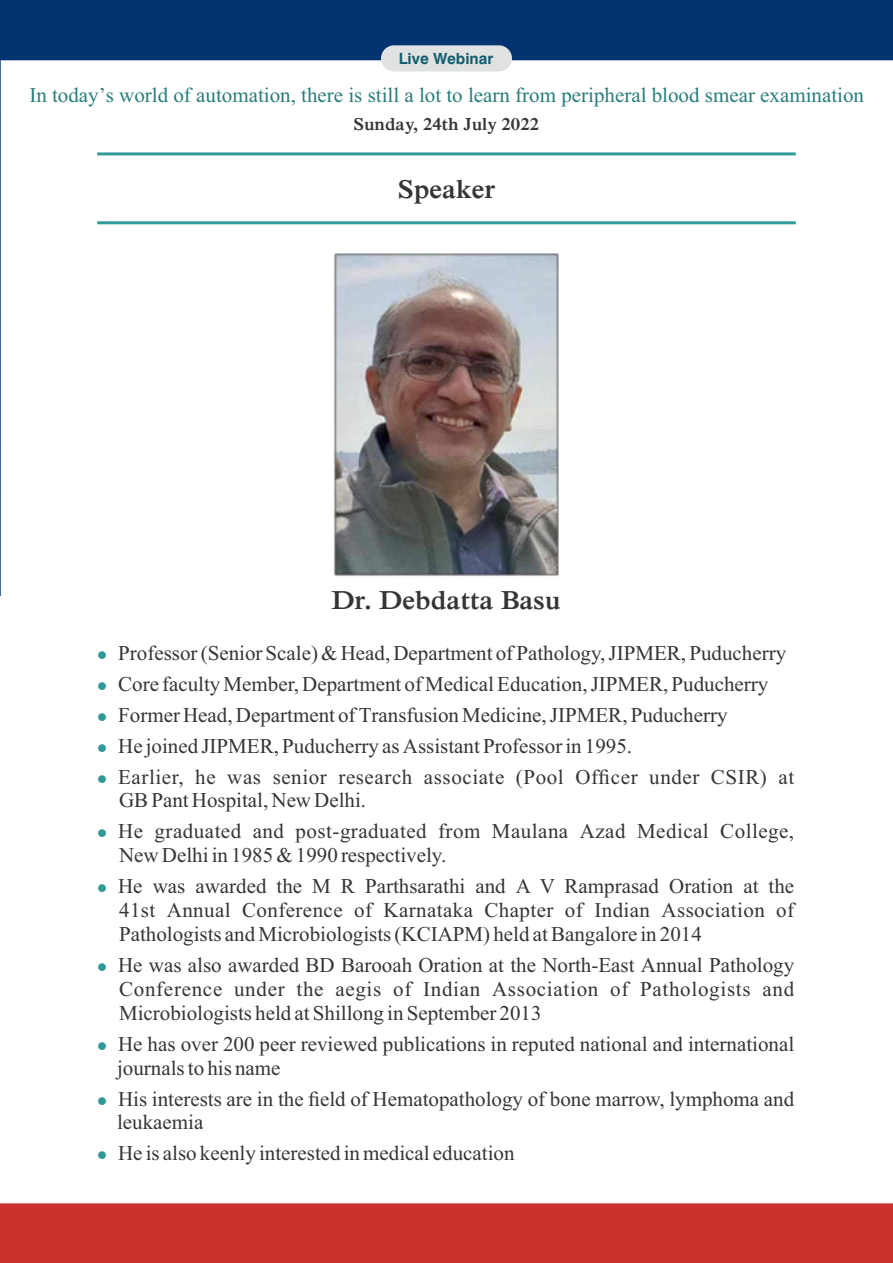
<style>
.page{position:relative;width:893px;height:1263px;background:#fff}
.page>*{position:absolute;margin:0;border:0;box-sizing:border-box;transform-origin:0 0}
.t1{font:700 27px "Iskoola Pota";color:#373435}
.t2{font:21px/23.9px "Iskoola Pota";color:#373435;text-align:justify}
.t3{font:21px/23.9px "Iskoola Pota";letter-spacing:.025em;color:#373435}
.t4{font:21px "Iskoola Pota";color:#297d7c}
.t5{font:700 18px "Iskoola Pota";color:#373435}
.t6{font:700 15.45px "Swiss 721 BT";color:#145d70}
.s1{color:#319998}
</style>
<div class="page">
<svg style="left:0;top:0;width:893px;height:596px"></svg>
<div style="left:0;top:1203px;width:893px;height:60px;background:#cb322c"></div>
<hr style="left:97px;top:152px;width:699px;height:3px;background:#319998">
<hr style="left:97px;top:221px;width:699px;height:3px;background:#319998">
<div style="left:381px;top:45px;width:131px;height:27px;background:#e0e2e1;border-radius:13px"></div>
<img style="left:333px;top:254px;width:225px;height:322px">
<p class="t6" style="left:399px;top:52px;width:96px">Live Webinar</p>
<p class="t4" style="left:29px;top:88px;width:836px">In today’s world of automation, there is still a lot to learn from peripheral blood smear examination</p>
<p class="t5" style="left:353px;top:117px;width:187px">Sunday, 24th July 2022</p>
<p class="t1" style="left:398px;top:179px;width:99px">Speaker</p>
<p class="t1" style="left:331px;top:590px;width:231px">Dr. Debdatta Basu</p>
<p class="t2" style="left:97px;top:643px;width:690px"><span class="s1">●</span> Professor (Senior Scale) &amp; Head, Department of Pathology, JIPMER, Puducherry</p>
<p class="t2" style="left:97px;top:674px;width:673px"><span class="s1">●</span> Core faculty Member, Department of Medical Education, JIPMER, Puducherry</p>
<p class="t2" style="left:97px;top:705px;width:632px"><span class="s1">●</span> Former Head, Department of Transfusion Medicine, JIPMER, Puducherry</p>
<p class="t2" style="left:97px;top:736px;width:536px"><span class="s1">●</span> He joined JIPMER, Puducherry as Assistant Professor in 1995.</p>
<p class="t3" style="left:119px;top:767px;width:677px;text-indent:-22px"><span class="s1">●</span> Earlier, he was senior research associate (Pool Officer under CSIR) at<br>GB Pant Hospital, New Delhi.</p>
<p class="t3" style="left:119px;top:822px;width:677px;text-indent:-22px"><span class="s1">●</span> He graduated and post-graduated from Maulana Azad Medical College,<br>New Delhi in 1985 &amp; 1990 respectively.</p>
<p class="t2" style="left:119px;top:877px;width:677px;text-indent:-22px"><span class="s1">●</span> He was awarded the M R Parthsarathi and A V Ramprasad Oration at the 41st Annual Conference of Karnataka Chapter of Indian Association of Pathologists and Microbiologists (KCIAPM) held at Bangalore in 2014</p>
<p class="t2" style="left:119px;top:955px;width:677px;text-indent:-22px"><span class="s1">●</span> He was also awarded BD Barooah Oration at the North-East Annual Pathology Conference under the aegis of Indian Association of Pathologists and Microbiologists held at Shillong in September 2013</p>
<p class="t2" style="left:117px;top:1034px;width:679px;text-indent:-20px"><span class="s1">●</span> He has over 200 peer reviewed publications in reputed national and international journals to his name</p>
<p class="t2" style="left:117px;top:1089px;width:678px;text-indent:-20px"><span class="s1">●</span> His interests are in the field of Hematopathology of bone marrow, lymphoma and leukaemia</p>
<p class="t2" style="left:97px;top:1144px;width:419px"><span class="s1">●</span> He is also keenly interested in medical education</p>
</div>
